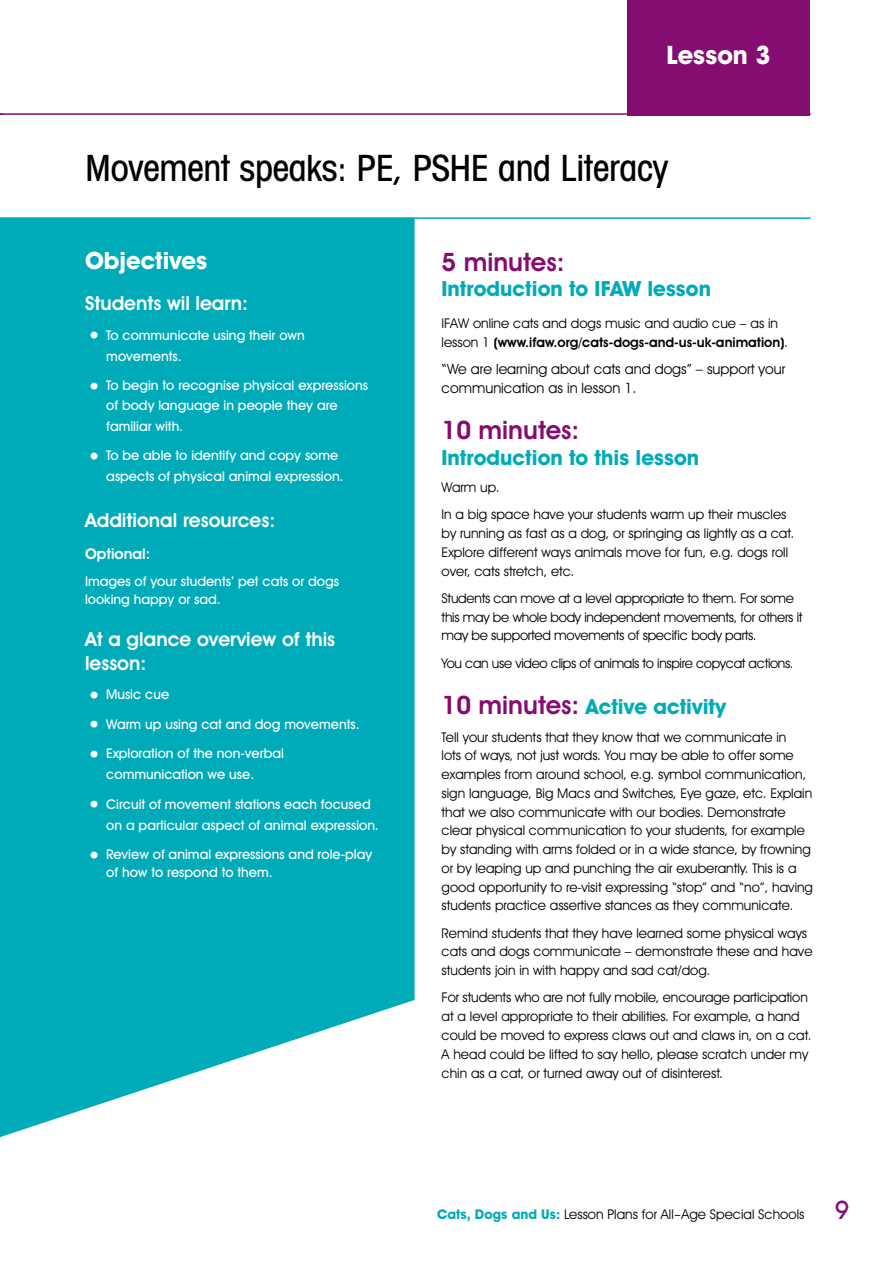
<style>
.page{position:relative;width:893px;height:1263px;background:#fff}
.page>*{position:absolute;margin:0;border:0;box-sizing:border-box;transform-origin:0 0}
.t1{font:500 condensed 36px "Avant Garde IT Cby BT";letter-spacing:-.01em;color:#000}
.t2{font:600 25.5px "Avant Garde IT Cby BT";color:#850c70}
.t3{font:700 25.5px "Avant Garde IT Cby BT";color:#fff}
.t4{font:700 24px "Avant Garde IT Cby BT";color:#fff}
.t5{font:700 21px "Avant Garde IT Cby BT";color:#00abb9}
.t6{font:600 19.5px/24px "Avant Garde IT Cby BT";color:#fff}
.t7{font:600 15px "Avant Garde IT Cby BT";color:#fff}
.t8{font:14.25px/18.8px "Avant Garde IT Cby BT";color:#000}
.t9{font:13.5px/18.8px "Avant Garde IT Cby BT";color:#000}
.t10{font:500 13.5px/21px "Avant Garde IT Cby BT";color:#fff}
.t11{font:13.5px/18.8px "Avant Garde IT Cby BT";letter-spacing:-.02em;color:#000}
.t12{font:13.5px "Avant Garde IT Cby BT";letter-spacing:-.025em;color:#000}
.s1{font-size:24px}
.s2{font-weight:600}
.s3{font-weight:600;font-size:25.5px;color:#850c70}
.s4{font-weight:700;color:#00abb9}
.s5{font-weight:500;font-size:25.5px;color:#850c70}
</style>
<div class="page">
<div style="left:627px;top:0;width:183px;height:115px;background:#850c70"></div>
<svg style="left:0;top:219px;width:415px;height:918px;background:#12b1be"></svg>
<hr style="left:0;top:217px;width:811px;height:2px;background:#00abb9">
<hr style="left:0;top:113px;width:811px;height:2px;background:#850c70">
<h2 class="t3" style="left:667px;top:40px;width:106px">Lesson 3</h2>
<h1 class="t1" style="left:85px;top:146px;width:585px">Movement speaks: PE, PSHE and Literacy</h1>
<h3 class="t4" style="left:85px;top:246px;width:124px">Objectives</h3>
<h3 class="t6" style="left:85px;top:291px;width:165px">Students wil learn:</h3>
<p class="t10" style="left:106px;top:324px;width:200px;text-indent:-19px"><span class="s1">•</span> To communicate using their own movements.</p>
<p class="t10" style="left:106px;top:376px;width:263px;line-height:19.5px;text-indent:-19px"><span class="s1">•</span> To begin to recognise physical expressions of body language in people they are</p>
<p class="t10" style="left:106px;top:415px;width:78px">familiar with.</p>
<p class="t10" style="left:106px;top:445px;width:239px;text-indent:-19px"><span class="s1">•</span> To be able to identify and copy some aspects of physical animal expression.</p>
<h3 class="t6" style="left:85px;top:507px;width:192px">Additional resources:</h3>
<p class="t7" style="left:85px;top:545px;width:67px">Optional:</p>
<p class="t10" style="left:85px;top:572px;width:255px;line-height:18px">Images of your students’ pet cats or dogs looking happy or sad.</p>
<h3 class="t6" style="left:85px;top:627px;width:252px">At a glance overview of this lesson:</h3>
<p class="t10" style="left:87px;top:684px;width:84px"><span class="s1">•</span> Music cue</p>
<p class="t10" style="left:87px;top:713px;width:274px"><span class="s1">•</span> Warm up using cat and dog movements.</p>
<p class="t10" style="left:106px;top:743px;width:179px;text-indent:-19px"><span class="s1">•</span> Exploration of the non-verbal communication we use.</p>
<p class="t10" style="left:106px;top:793px;width:274px;text-indent:-19px"><span class="s1">•</span> Circuit of movement stations each focused on a particular aspect of animal expression.</p>
<p class="t10" style="left:106px;top:845px;width:268px;line-height:18px;text-indent:-19px"><span class="s1">•</span> Review of animal expressions and role-play of how to respond to them.</p>
<h2 class="t2" style="left:442px;top:246px;width:125px">5 minutes:</h2>
<h3 class="t5" style="left:442px;top:276px;width:271px">Introduction to IFAW lesson</h3>
<p class="t9" style="left:442px;top:314px;width:348px">IFAW online cats and dogs music and audio cue – as in lesson 1 <span class="s2">(www.ifaw.org/cats-dogs-and-us-uk-animation)</span>.</p>
<p class="t8" style="left:442px;top:359px;width:345px">“We are learning about cats and dogs” – support your communication as in lesson 1.</p>
<h2 class="t2" style="left:442px;top:415px;width:139px">10 minutes:</h2>
<h3 class="t5" style="left:442px;top:445px;width:259px">Introduction to this lesson</h3>
<p class="t9" style="left:442px;top:474px;width:346px;line-height:27.3px">Warm up.<br>In a big space have your students warm up their muscles</p>
<p class="t9" style="left:442px;top:524px;width:354px">by running as fast as a dog, or springing as lightly as a cat.<br>Explore different ways animals move for fun, e.g. dogs roll over, cats stretch, etc.</p>
<p class="t11" style="left:442px;top:589px;width:362px">Students can move at a level appropriate to them. For some this may be whole body independent movements, for others it may be supported movements of specific body parts.</p>
<p class="t12" style="left:442px;top:655px;width:353px">You can use video clips of animals to inspire copycat actions.</p>
<h3 class="t5" style="left:442px;top:694px;width:286px"><span class="s3">10 minutes:</span> Active activity</h3>
<p class="t9" style="left:442px;top:727px;width:373px">Tell your students that they know that we communicate in<br>lots of ways, not just words. You may be able to offer some examples from around school, e.g. symbol communication, sign language, Big Macs and Switches, Eye gaze, etc. Explain that we also communicate with our bodies. Demonstrate clear physical communication to your students, for example by standing with arms folded or in a wide stance, by frowning or by leaping up and punching the air exuberantly. This is a good opportunity to re-visit expressing “stop” and “no”, having students practice assertive stances as they communicate.</p>
<p class="t9" style="left:442px;top:923px;width:372px">Remind students that they have learned some physical ways cats and dogs communicate – demonstrate these and have students join in with happy and sad cat/dog.</p>
<p class="t9" style="left:442px;top:988px;width:371px">For students who are not fully mobile, encourage participation at a level appropriate to their abilities. For example, a hand could be moved to express claws out and claws in, on a cat.<br>A head could be lifted to say hello, please scratch under my chin as a cat, or turned away out of disinterest.</p>
<p class="t9" style="left:437px;top:1204px;width:414px"><span class="s4">Cats, Dogs and Us:</span> Lesson Plans for All-Age Special Schools <span class="s5">9</span></p>
</div>
